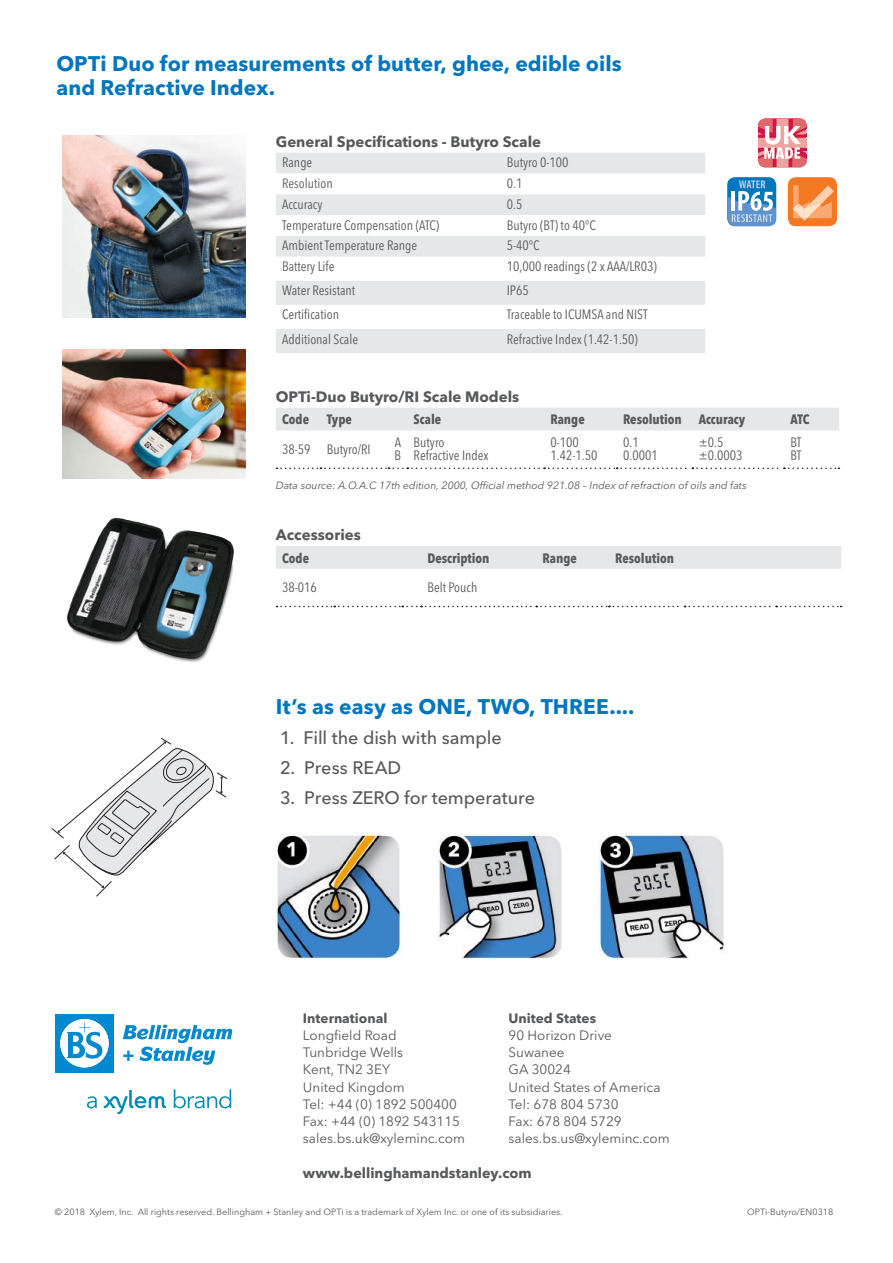
<style>
.page{position:relative;width:893px;height:1263px;background:#fff}
.page>*{position:absolute;margin:0;border:0;box-sizing:border-box;transform-origin:0 0}
.t1{font:700 21px/24px "Avenir Next LT Pro";letter-spacing:.005em;color:#0076be}
.t2{font:500 18px "Avenir Next LT Pro";color:#57585a}
.t3{font:700 15px "Avenir Next LT Pro";color:#57585a}
.t4{font:700 14.25px "Avenir Next LT Pro";color:#57585a}
.t5{font:condensed 13.5px/13.5px "Avenir Next LT Pro";color:#57585a}
.t6{font:13.5px/17.2px "Avenir Next LT Pro";color:#57585a}
.t7{font:700 condensed 13.5px "Avenir Next LT Pro";color:#57585a}
.t8{font:700 13.5px "Avenir Next LT Pro";color:#57585a}
.t9{font:italic 10.5px "Avenir Next LT Pro";color:#57585a}
.t10{font:9px "Avenir Next LT Pro";color:#57585a}
</style>
<div class="page">
<div style="left:276px;top:153px;width:429px;height:200px;background:#e6e7e9"></div>
<svg style="left:276px;top:173px;width:429px;height:156px"></svg>
<svg style="left:276px;top:408px;width:563px;height:61px"></svg>
<svg style="left:276px;top:546px;width:566px;height:61px"></svg>
<svg style="left:55px;top:1014px;width:59px;height:59px"></svg>
<svg style="left:122px;top:1024px;width:110px;height:41px"></svg>
<svg style="left:87px;top:1096px;width:10px;height:12px"></svg>
<svg style="left:174px;top:1089px;width:57px;height:19px"></svg>
<svg style="left:104px;top:1090px;width:62px;height:24px"></svg>
<img style="left:67px;top:517px;width:167px;height:146px">
<img style="left:62px;top:135px;width:184px;height:182px">
<svg style="left:51px;top:738px;width:176px;height:159px"></svg>
<svg style="left:758px;top:118px;width:49px;height:49px"></svg>
<div style="left:727px;top:177px;width:49px;height:49px;background:#0076be;border-radius:8px"></div>
<svg style="left:727px;top:180px;width:49px;height:46px"></svg>
<div style="left:788px;top:177px;width:49px;height:49px;background:#f47721;border-radius:8px"></div>
<svg style="left:793px;top:185px;width:41px;height:36px"></svg>
<img style="left:62px;top:349px;width:184px;height:129px">
<img style="left:276px;top:834px;width:126px;height:126px">
<img style="left:437px;top:834px;width:125px;height:126px">
<img style="left:599px;top:834px;width:125px;height:126px">
<h1 class="t1" style="left:56px;top:52px;width:567px">OPTi Duo for measurements of butter, ghee, edible oils and Refractive Index.</h1>
<p class="t3" style="left:276px;top:132px;width:267px">General Specifications - Butyro Scale</p>
<p class="t5" style="left:282px;top:155px;width:32px">Range</p>
<p class="t5" style="left:507px;top:155px;width:63px">Butyro 0-100</p>
<p class="t5" style="left:282px;top:176px;width:52px">Resolution</p>
<p class="t5" style="left:507px;top:176px;width:17px">0.1</p>
<p class="t5" style="left:282px;top:197px;width:42px">Accuracy</p>
<p class="t5" style="left:507px;top:197px;width:17px">0.5</p>
<p class="t5" style="left:282px;top:218px;width:159px">Temperature Compensation (ATC)</p>
<p class="t5" style="left:507px;top:218px;width:91px">Butyro (BT) to 40°C</p>
<p class="t5" style="left:282px;top:239px;width:136px">Ambient Temperature Range</p>
<p class="t5" style="left:507px;top:239px;width:34px">5-40°C</p>
<p class="t5" style="left:282px;top:260px;width:54px">Battery Life</p>
<p class="t5" style="left:507px;top:260px;width:151px">10,000 readings (2 x AAA/LR03)</p>
<p class="t5" style="left:282px;top:284px;width:75px">Water Resistant</p>
<p class="t5" style="left:507px;top:284px;width:24px">IP65</p>
<p class="t5" style="left:282px;top:308px;width:58px">Certification</p>
<p class="t5" style="left:507px;top:308px;width:142px">Traceable to ICUMSA and NIST</p>
<p class="t5" style="left:282px;top:332px;width:77px">Additional Scale</p>
<p class="t5" style="left:507px;top:332px;width:133px">Refractive Index (1.42-1.50)</p>
<p class="t3" style="left:276px;top:387px;width:245px">OPTi-Duo Butyro/RI Scale Models</p>
<p class="t7" style="left:282px;top:411px;width:28px">Code</p>
<p class="t7" style="left:327px;top:411px;width:27px">Type</p>
<p class="t7" style="left:414px;top:411px;width:29px">Scale</p>
<p class="t7" style="left:550px;top:411px;width:36px">Range</p>
<p class="t7" style="left:623px;top:411px;width:60px">Resolution</p>
<p class="t7" style="left:699px;top:411px;width:48px">Accuracy</p>
<p class="t7" style="left:790px;top:411px;width:21px">ATC</p>
<p class="t5" style="left:282px;top:442px;width:90px">38-59 Butyro/RI</p>
<p class="t5" style="left:395px;top:435px;width:8px">A<br>B</p>
<p class="t5" style="left:414px;top:435px;width:76px">Butyro<br>Refractive Index</p>
<p class="t5" style="left:550px;top:435px;width:48px">0-100<br>1.42-1.50</p>
<p class="t5" style="left:623px;top:435px;width:36px">0.1<br>0.0001</p>
<p class="t5" style="left:699px;top:435px;width:45px">±0.5 ±0.0003</p>
<p class="t5" style="left:790px;top:435px;width:13px">BT<br>BT</p>
<p class="t9" style="left:276px;top:479px;width:472px">Data source: A.O.A.C 17th edition, 2000, Official method 921.08 – Index of refraction of oils and fats</p>
<p class="t3" style="left:276px;top:525px;width:87px">Accessories</p>
<p class="t7" style="left:282px;top:549px;width:28px">Code</p>
<p class="t7" style="left:427px;top:549px;width:64px">Description</p>
<p class="t7" style="left:543px;top:549px;width:36px">Range</p>
<p class="t7" style="left:615px;top:549px;width:60px">Resolution</p>
<p class="t5" style="left:282px;top:580px;width:36px">38-016</p>
<p class="t5" style="left:427px;top:580px;width:51px">Belt Pouch</p>
<h1 class="t1" style="left:276px;top:694px;width:360px">It’s as easy as ONE, TWO, THREE....</h1>
<h2 class="t2" style="left:280px;top:727px;width:223px">1. Fill the dish with sample</h2>
<h2 class="t2" style="left:280px;top:757px;width:123px">2. Press READ</h2>
<h2 class="t2" style="left:280px;top:787px;width:257px">3. Press ZERO for temperature</h2>
<p class="t8" style="left:303px;top:1010px;width:86px">International</p>
<p class="t6" style="left:303px;top:1027px;width:164px">Longfield Road<br>Tunbridge Wells<br>Kent, TN2 3EY<br>United Kingdom<br>Tel: +44 (0) 1892 500400<br>Fax: +44 (0) 1892 543115 sales.bs.uk@xyleminc.com</p>
<p class="t4" style="left:303px;top:1164px;width:230px">www.bellinghamandstanley.com</p>
<p class="t8" style="left:509px;top:1010px;width:89px">United States</p>
<p class="t6" style="left:509px;top:1027px;width:163px">90 Horizon Drive<br>Suwanee<br>GA 30024<br>United States of America<br>Tel: 678 804 5730<br>Fax: 678 804 5729 sales.bs.us@xyleminc.com</p>
<p class="t10" style="left:55px;top:1206px;width:509px">© 2018 Xylem, Inc. All rights reserved. Bellingham + Stanley and OPTi is a trademark of Xylem Inc. or one of its subsidiaries.</p>
<p class="t10" style="left:747px;top:1206px;width:88px">OPTi-Butyro/EN0318</p>
</div>
